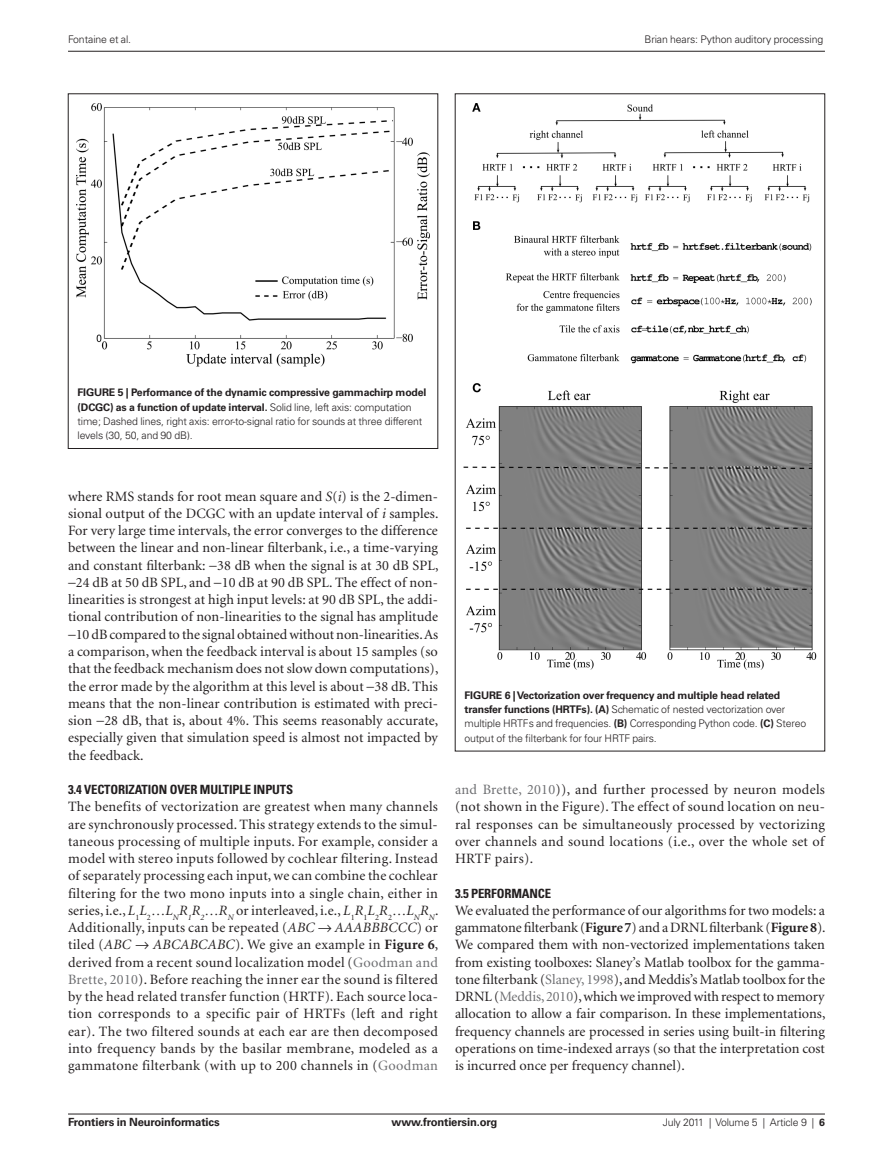
<style>
.page{position:relative;width:893px;height:1170px;background:#fff}
.page>*{position:absolute;margin:0;border:0;box-sizing:border-box;transform-origin:0 0}
.t1{font:14.25px/17.2px "Minion";letter-spacing:.01em;color:#231f20;text-align:justify}
.t2{font:700 condensed 12.75px "Univers";letter-spacing:-.01em;color:#231f20}
.t3{font:700 11.25px "Univers";letter-spacing:-.015em;color:#231f20}
.t4{font:300 10.5px/14.2px "Univers";letter-spacing:-.015em;color:#231f20}
.s1{font-weight:700}
.s2{font-style:italic}
.s3{color:#6c6d70}
</style>
<div class="page">
<img style="left:77px;top:103px;width:352px;height:263px">
<img style="left:463px;top:103px;width:353px;height:566px">
<hr style="left:68px;top:51px;width:757px;height:1px;background:#231f20">
<hr style="left:68px;top:1113px;width:757px;height:1px;background:#231f20">
<p class="t4" style="left:68px;top:32px;width:65px">Fontaine et al.</p>
<p class="t4" style="left:645px;top:32px;width:180px">Brian hears: Python auditory processing</p>
<p class="t4" style="left:78px;top:385px;width:350px"><span class="s1">Figu re 5 | Performance of the dynamic compressive gammachirp model (DCGC) as a function of update interval.</span> Solid line, left axis: computation time; Dashed lines, right axis: error-to-signal ratio for sounds at three different levels (30, 50, and 90 dB).</p>
<p class="t1" style="left:68px;top:488px;width:372px">where RMS stands for root mean square and <span class="s2">S</span>(<span class="s2">i</span>) is the 2-dimen&shy;sional output of the DCGC with an update interval of <span class="s2">i</span> samples.<br>For very large time intervals, the error converges to the difference between the linear and non-linear filterbank, i.e., a time-varying and constant filterbank: −38 dB when the signal is at 30 dB SPL, −24 dB at 50 dB SPL, and −10 dB at 90 dB SPL. The effect of non&shy;linearities is strongest at high input levels: at 90 dB SPL, the addi&shy;tional contribution of non-linearities to the signal has amplitude −10 dB compared to the signal obtained without non-linearities. As a comparison, when the feedback interval is about 15 samples (so that the feedback mechanism does not slow down computations), the error made by the algorithm at this level is about −38 dB. This means that the non-linear contribution is estimated with preci&shy;sion −28 dB, that is, about 4%. This seems reasonably accurate, especially given that simulation speed is almost not impacted by the feedback.</p>
<p class="t2" style="left:68px;top:781px;width:227px">3.4 VECTORIZATION OVER MULTIPLE INPUTS</p>
<p class="t1" style="left:68px;top:798px;width:372px">The benefits of vectorization are greatest when many channels are synchronously processed. This strategy extends to the simul&shy;taneous processing of multiple inputs. For example, consider a model with stereo inputs followed by cochlear filtering. Instead of separately processing each input, we can combine the cochlear filtering for the two mono inputs into a single chain, either in series, i.e., <span class="s2">L</span><sub>1</sub><span class="s2">L</span><sub>2</sub> <span class="s2">L</span><sub>N</sub><span class="s2">R</span><sub>1</sub><span class="s2">R</span><sub>2</sub> <span class="s2">R</span><sub>N</sub> or interleaved, i.e., <span class="s2">L</span><sub>1</sub><span class="s2">R</span><sub>1</sub><span class="s2">L</span><sub>2</sub><span class="s2">R</span><sub>2</sub> <span class="s2">L</span><sub>N</sub><span class="s2">R</span><sub>N</sub>.<br>Additionally, inputs can be repeated (<span class="s2">ABC</span> → <span class="s2">AAABBBCCC</span>) or tiled (<span class="s2">ABC</span> → <span class="s2">ABCABCABC</span>). We give an example in <span class="s1">Figure 6</span>, derived from a recent sound localization model (<span class="s3">Goodman and Brette, 2010</span>). Before reaching the inner ear the sound is filtered by the head related transfer function (HRTF). Each source loca&shy;tion corresponds to a specific pair of HRTFs (left and right ear). The two filtered sounds at each ear are then decomposed into frequency bands by the basilar membrane, modeled as a gammatone filterbank (with up to 200 channels in (<span class="s3">Goodman</span></p>
<p class="t4" style="left:465px;top:688px;width:343px"><span class="s1">Figu re 6 | Vectorization over frequency and multiple head related transfer functions (HRTFs). (A)</span> Schematic of nested vectorization over multiple HRTFs and frequencies. <span class="s1">(B)</span> Corresponding Python code. <span class="s1">(C)</span> Stereo output of the filterbank for four HRTF pairs.</p>
<p class="t1" style="left:455px;top:781px;width:371px"><span class="s3">and Brette, 2010</span>)), and further processed by neuron models (not shown in the Figure). The effect of sound location on neu&shy;ral responses can be simultaneously processed by vectorizing over channels and sound locations (i.e., over the whole set of HRTF pairs).</p>
<p class="t2" style="left:455px;top:885px;width:98px">3.5 PERFORMANCE</p>
<p class="t1" style="left:455px;top:902px;width:372px">We evaluated the performance of our algorithms for two models: a gammatone filterbank (<span class="s1">Figure 7</span>) and a DRNL filterbank (<span class="s1">Figure 8</span>).<br>We compared them with non-vectorized implementations taken from existing toolboxes: Slaney’s Matlab toolbox for the gamma&shy;tone filterbank (<span class="s3">Slaney, 1998</span>), and Meddis’s Matlab toolbox for the DRNL (<span class="s3">Meddis, 2010</span>), which we improved with respect to memory allocation to allow a fair comparison. In these implementations, frequency channels are processed in series using built-in filtering operations on time-indexed arrays (so that the interpretation cost is incurred once per frequency channel).</p>
<p class="t3" style="left:68px;top:1115px;width:153px">Frontiers in Neuroinformatics</p>
<p class="t3" style="left:392px;top:1115px;width:107px">www.frontiersin.org</p>
<p class="t4" style="left:663px;top:1115px;width:164px">July 2011 | Volume 5 | Article 9 | <span class="s1">6</span></p>
</div>
